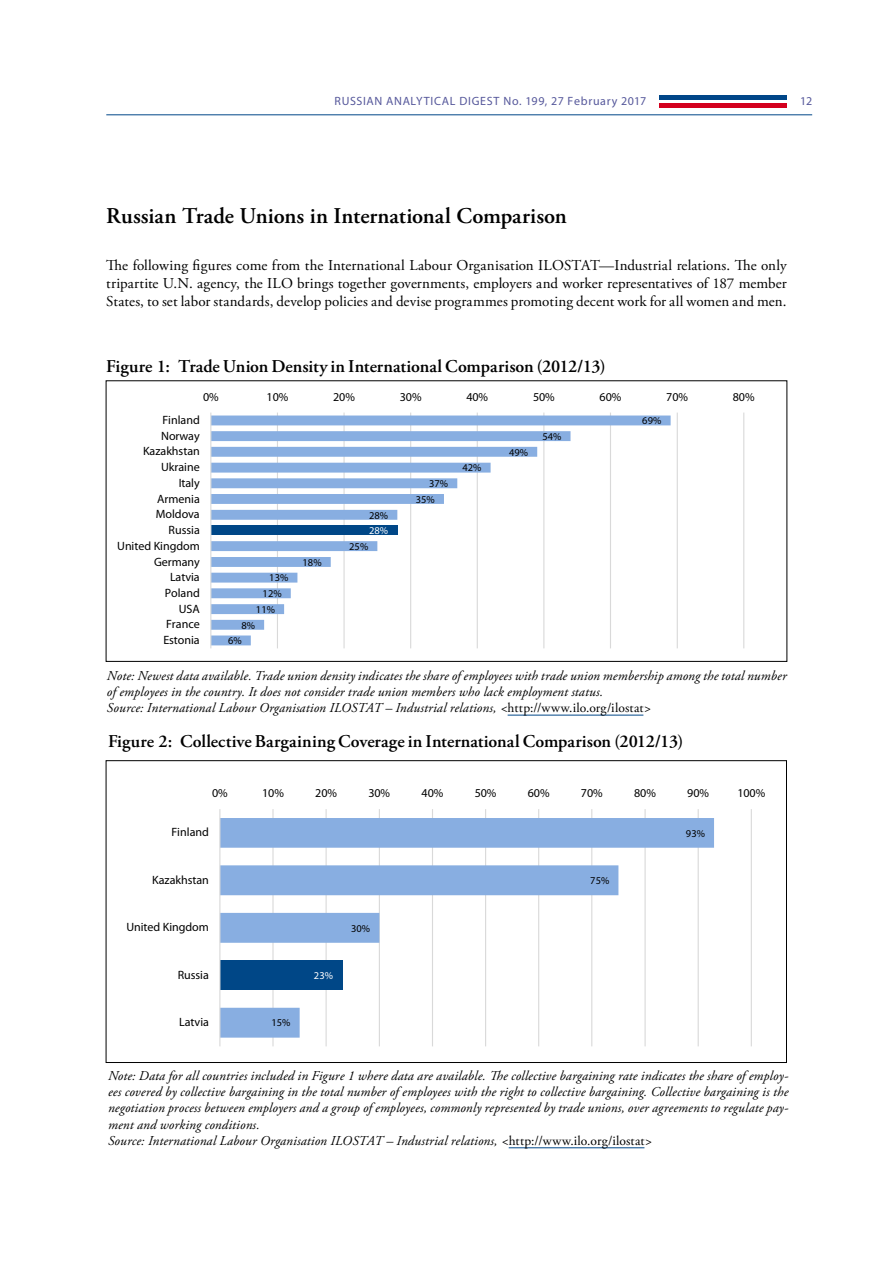
<style>
.page{position:relative;width:893px;height:1263px;background:#fff}
.page>*{position:absolute;margin:0;border:0;box-sizing:border-box;transform-origin:0 0}
.t1{font:600 22.5px "Adobe Garamond Pro";color:#000}
.t2{font:600 18px "Adobe Garamond Pro";color:#000}
.t3{font:15px/18px "Adobe Garamond Pro";color:#000;text-align:justify}
.t4{font:italic 13.5px/16.2px "Adobe Garamond Pro";letter-spacing:.01em;color:#000}
.t5{font:12px/15.8px "Myriad Pro";letter-spacing:-.005em;color:#000;text-align:right}
.t6{font:12px "Myriad Pro";letter-spacing:.055em;color:#56589b}
.t7{font:10.5px/15.8px "Myriad Pro";letter-spacing:.005em;color:#000}
.t8{font:10.5px "Myriad Pro";color:#fff}
.s1{font-style:normal}
</style>
<div class="page">
<div style="left:659px;top:103px;width:128px;height:5px;background:#d4001e"></div>
<hr style="left:659px;top:96px;width:128px;height:4px;background:#004688">
<hr style="left:106px;top:114px;width:706px;height:1px;background:#004688">
<hr style="left:277px;top:413px;width:1px;height:235px;background:#d9d9d9">
<hr style="left:343px;top:413px;width:2px;height:235px;background:#d9d9d9">
<hr style="left:410px;top:413px;width:1px;height:235px;background:#d9d9d9">
<hr style="left:477px;top:413px;width:1px;height:235px;background:#d9d9d9">
<hr style="left:543px;top:413px;width:1px;height:235px;background:#d9d9d9">
<hr style="left:610px;top:413px;width:1px;height:235px;background:#d9d9d9">
<hr style="left:677px;top:413px;width:1px;height:235px;background:#d9d9d9">
<hr style="left:743px;top:413px;width:1px;height:235px;background:#d9d9d9">
<svg style="left:211px;top:415px;width:460px;height:230px"></svg>
<hr style="left:210px;top:413px;width:1px;height:235px;background:#d9d9d9">
<div style="left:106px;top:381px;width:681px;height:281px;border:1px solid #000"></div>
<hr style="left:508px;top:715px;width:135px;height:1px;background:#004688">
<hr style="left:272px;top:809px;width:2px;height:237px;background:#d9d9d9">
<hr style="left:326px;top:809px;width:1px;height:237px;background:#d9d9d9">
<hr style="left:379px;top:809px;width:1px;height:237px;background:#d9d9d9">
<hr style="left:432px;top:809px;width:1px;height:237px;background:#d9d9d9">
<hr style="left:485px;top:809px;width:1px;height:237px;background:#d9d9d9">
<hr style="left:538px;top:809px;width:1px;height:237px;background:#d9d9d9">
<hr style="left:591px;top:809px;width:1px;height:237px;background:#d9d9d9">
<hr style="left:644px;top:809px;width:2px;height:237px;background:#d9d9d9">
<hr style="left:698px;top:809px;width:1px;height:237px;background:#d9d9d9">
<hr style="left:751px;top:809px;width:1px;height:237px;background:#d9d9d9">
<svg style="left:220px;top:818px;width:494px;height:220px"></svg>
<hr style="left:219px;top:809px;width:1px;height:237px;background:#d9d9d9">
<hr style="left:509px;top:1147px;width:135px;height:1px;background:#004688">
<p class="t6" style="left:335px;top:94px;width:313px">RUSSIAN ANALYTICAL DIGEST No. 199, 27 February 2017</p>
<p class="t6" style="left:800px;top:94px;width:14px">12</p>
<h1 class="t1" style="left:106px;top:203px;width:462px">Russian Trade Unions in International Comparison</h1>
<p class="t3" style="left:106px;top:257px;width:682px">The following figures come from the International Labour Organisation ILOSTAT—Industrial relations. The only tripartite U.N. agency, the ILO brings together governments, employers and worker representatives of 187 member States, to set labor standards, develop policies and devise programmes promoting decent work for all women and men.</p>
<h2 class="t2" style="left:106px;top:356px;width:501px">Figure 1: Trade Union Density in International Comparison (2012/13)</h2>
<p class="t5" style="left:203px;top:389px;width:17px">0%</p>
<p class="t5" style="left:267px;top:389px;width:23px">10%</p>
<p class="t5" style="left:333px;top:389px;width:23px">20%</p>
<p class="t5" style="left:400px;top:389px;width:23px">30%</p>
<p class="t5" style="left:466px;top:389px;width:23px">40%</p>
<p class="t5" style="left:533px;top:389px;width:23px">50%</p>
<p class="t5" style="left:600px;top:389px;width:23px">60%</p>
<p class="t5" style="left:666px;top:389px;width:23px">70%</p>
<p class="t5" style="left:733px;top:389px;width:23px">80%</p>
<p class="t5" style="left:117px;top:412px;width:84px">Finland<br>Norway<br>Kazakhstan<br>Ukraine<br>Italy<br>Armenia<br>Moldova<br>Russia<br>United Kingdom<br>Germany<br>Latvia<br>Poland<br>USA<br>France<br>Estonia</p>
<p class="t4" style="left:107px;top:668px;width:681px">Note: Newest data available. Trade union density indicates the share of employees with trade union membership among the total number of employees in the country. It does not consider trade union members who lack employment status.<br>Source: International Labour Organisation ILOSTAT – Industrial relations, &lt;<span class="s1">http://www.ilo.org/ilostat</span>&gt;</p>
<h2 class="t2" style="left:108px;top:730px;width:577px">Figure 2: Collective Bargaining Coverage in International Comparison (2012/13)</h2>
<p class="t7" style="left:642px;top:413px;width:21px">69%</p>
<p class="t7" style="left:542px;top:428px;width:21px">54%</p>
<p class="t7" style="left:509px;top:444px;width:21px">49%</p>
<p class="t7" style="left:462px;top:460px;width:21px">42%</p>
<p class="t7" style="left:416px;top:475px;width:34px;text-indent:13px">37%<br>35%</p>
<p class="t7" style="left:369px;top:507px;width:21px">28%</p>
<p class="t8" style="left:369px;top:524px;width:21px">28%</p>
<p class="t7" style="left:349px;top:538px;width:21px">25%</p>
<p class="t7" style="left:303px;top:554px;width:21px">18%</p>
<p class="t7" style="left:269px;top:570px;width:21px">13%</p>
<p class="t7" style="left:263px;top:586px;width:21px">12%</p>
<p class="t7" style="left:256px;top:601px;width:21px">11%</p>
<p class="t7" style="left:228px;top:617px;width:28px;text-indent:13px">8%<br>6%</p>
<p class="t5" style="left:212px;top:785px;width:17px">0%</p>
<p class="t5" style="left:262px;top:785px;width:23px">10%</p>
<p class="t5" style="left:315px;top:785px;width:23px">20%</p>
<p class="t5" style="left:368px;top:785px;width:23px">30%</p>
<p class="t5" style="left:422px;top:785px;width:23px">40%</p>
<p class="t5" style="left:475px;top:785px;width:23px">50%</p>
<p class="t5" style="left:528px;top:785px;width:23px">60%</p>
<p class="t5" style="left:581px;top:785px;width:23px">70%</p>
<p class="t5" style="left:634px;top:785px;width:23px">80%</p>
<p class="t5" style="left:687px;top:785px;width:23px">90%</p>
<p class="t5" style="left:737px;top:785px;width:30px">100%</p>
<p class="t5" style="left:172px;top:824px;width:39px">Finland</p>
<p class="t5" style="left:152px;top:872px;width:58px">Kazakhstan</p>
<p class="t5" style="left:126px;top:919px;width:84px">United Kingdom</p>
<p class="t5" style="left:178px;top:967px;width:33px">Russia</p>
<p class="t5" style="left:179px;top:1014px;width:31px">Latvia</p>
<p class="t7" style="left:271px;top:1015px;width:21px">15%</p>
<p class="t8" style="left:314px;top:969px;width:21px">23%</p>
<p class="t7" style="left:351px;top:920px;width:21px">30%</p>
<p class="t7" style="left:590px;top:872px;width:21px">75%</p>
<p class="t7" style="left:686px;top:825px;width:21px">93%</p>
<p class="t4" style="left:108px;top:1068px;width:682px">Note: Data for all countries included in Figure 1 where data are available. The collective bargaining rate indicates the share of employ&shy;ees covered by collective bargaining in the total number of employees with the right to collective bargaining. Collective bargaining is the negotiation process between employers and a group of employees, commonly represented by trade unions, over agreements to regulate pay&shy;ment and working conditions.<br>Source: International Labour Organisation ILOSTAT – Industrial relations, &lt;<span class="s1">http://www.ilo.org/ilostat</span>&gt;</p>
</div>
